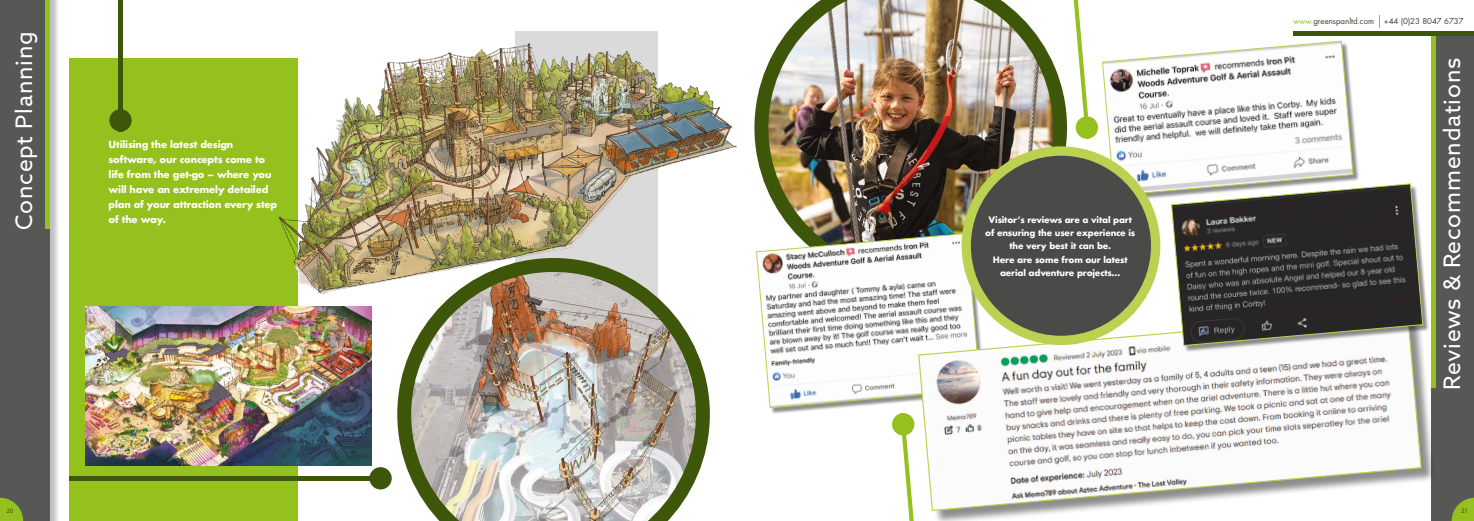
<style>
.page{position:relative;width:1474px;height:521px;background:#fff}
.page>*{position:absolute;margin:0;border:0;box-sizing:border-box;transform-origin:0 0}
.t1{font:22.75px "Azo Sans";letter-spacing:.035em;color:#fff}
.t2{font:700 9.62px/14.9px "Futura";letter-spacing:-.02em;color:#fff}
.t3{font:700 8.58px/13.2px "Futura";letter-spacing:-.02em;color:#fff;text-align:center}
.t4{font:7.88px "Futura";color:#3c3c3b}
.t5{font:6.12px "Azo Sans";color:#3e560a}
.s1{color:#95c11f}
</style>
<div class="page">
<img style="left:754px;top:0;width:313px;height:233px">
<div style="left:757px;top:234px;width:229px;height:180px;background:#000;opacity:.45"></div>
<svg style="left:756px;top:233px;width:224px;height:175px"></svg>
<div style="left:70px;top:59px;width:228px;height:462px;background:#95c11f"></div>
<img style="left:397px;top:342px;width:313px;height:179px">
<div style="left:118px;top:0;width:5px;height:132px;background:#3e560a"></div>
<div style="left:109px;top:109px;width:23px;height:22px;background:#3e560a;border-radius:50%"></div>
<img style="left:85px;top:306px;width:287px;height:159px">
<img style="left:266px;top:31px;width:471px;height:311px">
<hr style="left:69px;top:476px;width:313px;height:4px;background:#3e560a">
<div style="left:369px;top:467px;width:23px;height:22px;background:#3e560a;border-radius:50%"></div>
<div style="left:1431px;top:32px;width:42px;height:489px;background:#575756"></div>
<hr style="left:1431px;top:35px;width:4px;height:353px;background:#95c11f">
<svg style="left:1451px;top:498px;width:22px;height:23px"></svg>
<hr style="left:1293px;top:32px;width:180px;height:4px;background:#3e560a">
<div style="left:0;top:0;width:61px;height:521px;background:#000;opacity:.25"></div>
<div style="left:0;top:0;width:50px;height:521px;background:#575756"></div>
<svg style="left:0;top:498px;width:23px;height:23px"></svg>
<div style="left:45px;top:0;width:5px;height:228px;background:#95c11f"></div>
<div style="left:920px;top:313px;width:516px;height:208px;background:#000;opacity:.45"></div>
<svg style="left:917px;top:311px;width:505px;height:201px"></svg>
<div style="left:1172px;top:185px;width:257px;height:168px;background:#000;opacity:.45"></div>
<svg style="left:1170px;top:183px;width:253px;height:163px"></svg>
<div style="left:1103px;top:42px;width:256px;height:160px;background:#000;opacity:.45"></div>
<svg style="left:1101px;top:41px;width:252px;height:155px"></svg>
<div style="left:966px;top:151px;width:189px;height:189px;background:#4a4a49;border-radius:50%"></div>
<div style="left:961px;top:146px;width:199px;height:199px;border:9px solid #bbd151;border-radius:50%"></div>
<svg style="left:891px;top:413px;width:23px;height:108px"></svg>
<svg style="left:1073px;top:0;width:25px;height:139px"></svg>
<h1 class="t1" style="left:9px;top:230px;width:200px;rotate:-90deg">Concept Planning</h1>
<p class="t2" style="left:109px;top:137px;width:170px">Utilising the latest design software, our concepts come to life from the get-go – where you will have an extremely detailed plan of your attraction every step of the way.</p>
<p class="t3" style="left:985px;top:213px;width:151px">Visitor’s reviews are a vital part of ensuring the user experience is the very best it can be.<br>Here are some from our latest aerial adventure projects…</p>
<p class="t4" style="left:1293px;top:16px;width:172px"><span class="s1">www.</span>greenspanltd.com +44 (0)23 8047 6737</p>
<h1 class="t1" style="left:1436px;top:390px;width:334px;rotate:-90deg">Reviews &amp; Recommendations</h1>
<p class="t5" style="left:6px;top:507px;width:9px">20</p>
<p class="t5" style="left:1461px;top:507px;width:8px">21</p>
</div>
